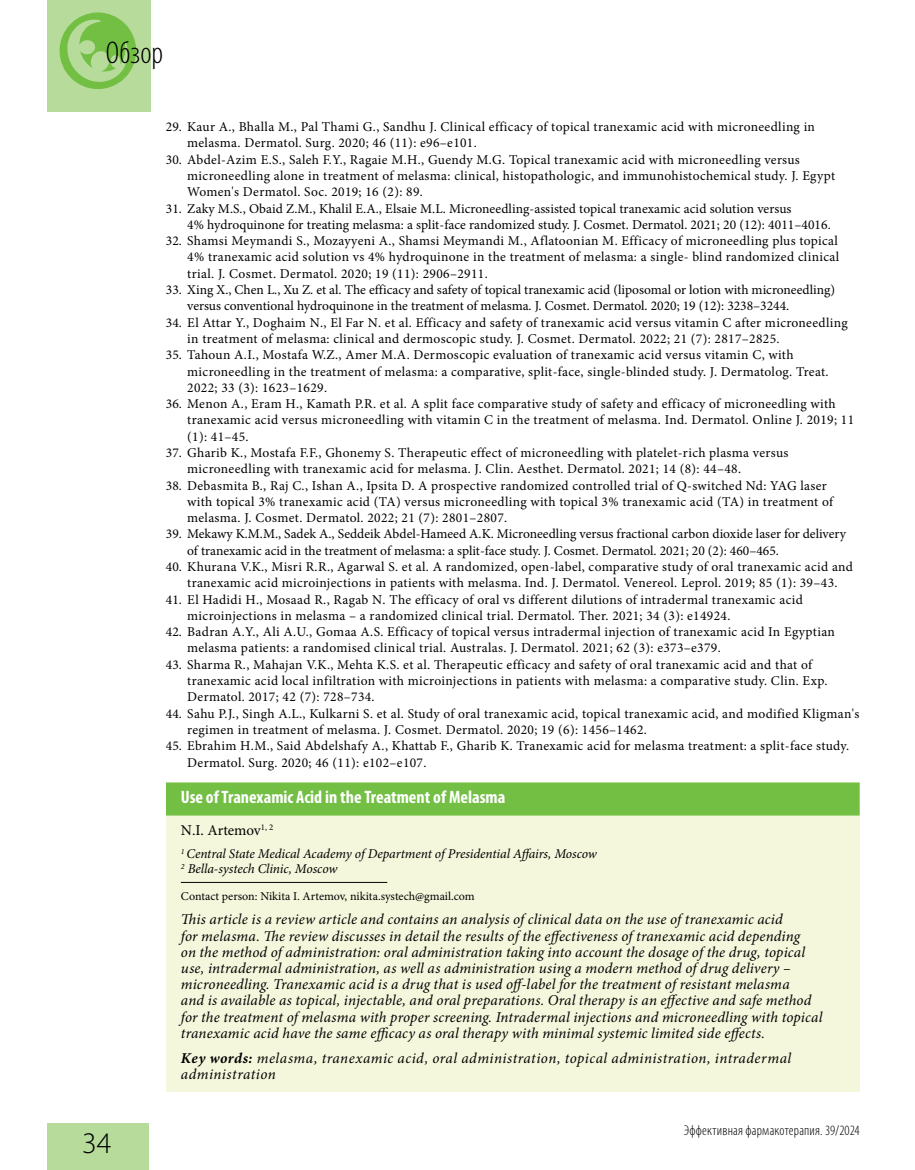
<style>
.page{position:relative;width:915px;height:1170px;background:#fff}
.page>*{position:absolute;margin:0;border:0;box-sizing:border-box;transform-origin:0 0}
.t1{font:300 condensed 31.5px "Myriad Pro";letter-spacing:.005em;color:#000}
.t2{font:300 30px "Myriad Pro";color:#000}
.t3{font:700 condensed 18px "Myriad Pro";color:#fff}
.t4{font:italic 15px/16.2px "Minion Pro";letter-spacing:.01em;color:#000}
.t5{font:italic 15px/16.2px "Minion Pro";letter-spacing:.03em;color:#000}
.t6{font:15px "Minion Pro";letter-spacing:-.005em;color:#000}
.t7{font:300 condensed 14.25px "Myriad Pro";letter-spacing:.015em;color:#000}
.t8{font:13.5px/16.4px "Minion Pro";letter-spacing:.02em;color:#000}
.t9{font:13.5px/16.4px "Minion Pro";color:#000}
.t10{font:italic 13.5px/15px "Minion Pro";letter-spacing:-.01em;color:#000}
.t11{font:12px "Minion Pro";color:#000}
.s1{font-weight:700}
</style>
<div class="page">
<div style="left:47px;top:0;width:103px;height:111px;background:#b7db9b"></div>
<div style="left:47px;top:1123px;width:101px;height:46px;background:#b7db9b"></div>
<div style="left:60px;top:12px;width:76px;height:77px;background:#72bf44;border-radius:50%"></div>
<svg style="left:66px;top:20px;width:63px;height:63px"></svg>
<div style="left:166px;top:782px;width:693px;height:309px;background:#f5f7dc"></div>
<div style="left:166px;top:782px;width:693px;height:33px;background:#72bf44"></div>
<hr style="left:181px;top:882px;width:206px;height:1px;background:#000">
<h1 class="t1" style="left:106px;top:34px;width:59px">Обзор</h1>
<h2 class="t2" style="left:82px;top:1126px;width:31px">34</h2>
<p class="t8" style="left:187px;top:119px;width:629px;text-indent:-21px">29. Kaur A., Bhalla M., Pal Thami G., Sandhu J. Clinical efficacy of topical tranexamic acid with microneedling in melasma. Dermatol. Surg. 2020; 46 (11): e96–e101.</p>
<p class="t8" style="left:187px;top:151px;width:649px;text-indent:-21px">30. Abdel-Azim E.S., Saleh F.Y., Ragaie M.H., Guendy M.G. Topical tranexamic acid with microneedling versus microneedling alone in treatment of melasma: clinical, histopathologic, and immunohistochemical study. J. Egypt<br>Women's Dermatol. Soc. 2019; 16 (2): 89.</p>
<p class="t8" style="left:187px;top:200px;width:645px;text-indent:-21px">31. Zaky M.S., Obaid Z.M., Khalil E.A., Elsaie M.L. Microneedling-assisted topical tranexamic acid solution versus<br>4% hydroquinone for treating melasma: a split-face randomized study. J. Cosmet. Dermatol. 2021; 20 (12): 4011–4016.</p>
<p class="t8" style="left:187px;top:233px;width:653px;text-align:justify;text-indent:-21px">32. Shamsi Meymandi S., Mozayyeni A., Shamsi Meymandi M., Aflatoonian M. Efficacy of microneedling plus topical 4% tranexamic acid solution vs 4% hydroquinone in the treatment of melasma: a single- blind randomized clinical trial. J. Cosmet. Dermatol. 2020; 19 (11): 2906–2911.</p>
<p class="t9" style="left:187px;top:281px;width:649px;text-indent:-21px">33. Xing X., Chen L., Xu Z. et al. The efficacy and safety of topical tranexamic acid (liposomal or lotion with microneedling) versus conventional hydroquinone in the treatment of melasma. J. Cosmet. Dermatol. 2020; 19 (12): 3238–3244.</p>
<p class="t8" style="left:187px;top:314px;width:661px;text-indent:-21px">34. El Attar Y., Doghaim N., El Far N. et al. Efficacy and safety of tranexamic acid versus vitamin C after microneedling in treatment of melasma: clinical and dermoscopic study. J. Cosmet. Dermatol. 2022; 21 (7): 2817–2825.</p>
<p class="t8" style="left:187px;top:347px;width:642px;text-indent:-21px">35. Tahoun A.I., Mostafa W.Z., Amer M.A. Dermoscopic evaluation of tranexamic acid versus vitamin C, with microneedling in the treatment of melasma: a comparative, split-face, single-blinded study. J. Dermatolog. Treat.<br>2022; 33 (3): 1623–1629.</p>
<p class="t8" style="left:187px;top:395px;width:668px;text-indent:-21px">36. Menon A., Eram H., Kamath P.R. et al. A split face comparative study of safety and efficacy of microneedling with tranexamic acid versus microneedling with vitamin C in the treatment of melasma. Ind. Dermatol. Online J. 2019; 11 (1): 41–45.</p>
<p class="t8" style="left:187px;top:444px;width:602px;text-indent:-21px">37. Gharib K., Mostafa F.F., Ghonemy S. Therapeutic effect of microneedling with platelet-rich plasma versus microneedling with tranexamic acid for melasma. J. Clin. Aesthet. Dermatol. 2021; 14 (8): 44–48.</p>
<p class="t8" style="left:187px;top:477px;width:647px;text-indent:-21px">38. Debasmita B., Raj C., Ishan A., Ipsita D. A prospective randomized controlled trial of Q-switched Nd: YAG laser with topical 3% tranexamic acid (TA) versus microneedling with topical 3% tranexamic acid (TA) in treatment of melasma. J. Cosmet. Dermatol. 2022; 21 (7): 2801–2807.</p>
<p class="t9" style="left:187px;top:526px;width:660px;text-indent:-21px">39. Mekawy K.M.M., Sadek A., Seddeik Abdel-Hameed A.K. Microneedling versus fractional carbon dioxide laser for delivery of tranexamic acid in the treatment of melasma: a split-face study. J. Cosmet. Dermatol. 2021; 20 (2): 460–465.</p>
<p class="t8" style="left:166px;top:558px;width:688px;text-align:center">40. Khurana V.K., Misri R.R., Agarwal S. et al. A randomized, open-label, comparative study of oral tranexamic acid and tranexamic acid microinjections in patients with melasma. Ind. J. Dermatol. Venereol. Leprol. 2019; 85 (1): 39–43.</p>
<p class="t8" style="left:187px;top:591px;width:617px;text-indent:-21px">41. El Hadidi H., Mosaad R., Ragab N. The efficacy of oral vs different dilutions of intradermal tranexamic acid microinjections in melasma – a randomized clinical trial. Dermatol. Ther. 2021; 34 (3): e14924.</p>
<p class="t8" style="left:187px;top:623px;width:649px;text-indent:-21px">42. Badran A.Y., Ali A.U., Gomaa A.S. Efficacy of topical versus intradermal injection of tranexamic acid In Egyptian melasma patients: a randomised clinical trial. Australas. J. Dermatol. 2021; 62 (3): e373–e379.</p>
<p class="t8" style="left:187px;top:656px;width:641px;text-indent:-21px">43. Sharma R., Mahajan V.K., Mehta K.S. et al. Therapeutic efficacy and safety of oral tranexamic acid and that of tranexamic acid local infiltration with microinjections in patients with melasma: a comparative study. Clin. Exp.<br>Dermatol. 2017; 42 (7): 728–734.</p>
<p class="t8" style="left:187px;top:705px;width:673px;text-indent:-21px">44. Sahu P.J., Singh A.L., Kulkarni S. et al. Study of oral tranexamic acid, topical tranexamic acid, and modified Kligman's regimen in treatment of melasma. J. Cosmet. Dermatol. 2020; 19 (6): 1456–1462.</p>
<p class="t8" style="left:187px;top:737px;width:663px;text-indent:-21px">45. Ebrahim H.M., Said Abdelshafy A., Khattab F., Gharib K. Tranexamic acid for melasma treatment: a split-face study.<br>Dermatol. Surg. 2020; 46 (11): e102–e107.</p>
<h3 class="t3" style="left:181px;top:785px;width:326px">Use of Tranexamic Acid in the Treatment of Melasma</h3>
<p class="t6" style="left:181px;top:819px;width:94px">N.I. Artemov<sup>1,</sup> <sup>2</sup></p>
<p class="t10" style="left:181px;top:846px;width:417px"><sup>1</sup> Central State Medical Academy of Department of Presidential Affairs, Moscow<br><sup>2</sup> Bella-systech Clinic, Moscow</p>
<p class="t11" style="left:181px;top:887px;width:295px">Contact person: Nikita I. Artemov, nikita.systech@gmail.com</p>
<p class="t4" style="left:181px;top:911px;width:642px">This article is a review article and contains an analysis of clinical data on the use of tranexamic acid<br>for melasma. The review discusses in detail the results of the effectiveness of tranexamic acid depending<br>on the method of administration: oral administration taking into account the dosage of the drug, topical use, intradermal administration, as well as administration using a modern method of drug delivery – microneedling. Tranexamic acid is a drug that is used off-label for the treatment of resistant melasma<br>and is available as topical, injectable, and oral preparations. Oral therapy is an effective and safe method for the treatment of melasma with proper screening. Intradermal injections and microneedling with topical tranexamic acid have the same efficacy as oral therapy with minimal systemic limited side effects.</p>
<p class="t5" style="left:181px;top:1049px;width:611px"><span class="s1">Key words:</span> melasma, tranexamic acid, oral administration, topical administration, intradermal administration</p>
<p class="t7" style="left:683px;top:1121px;width:177px">Эффективная фармакотерапия. 39/2024</p>
</div>
